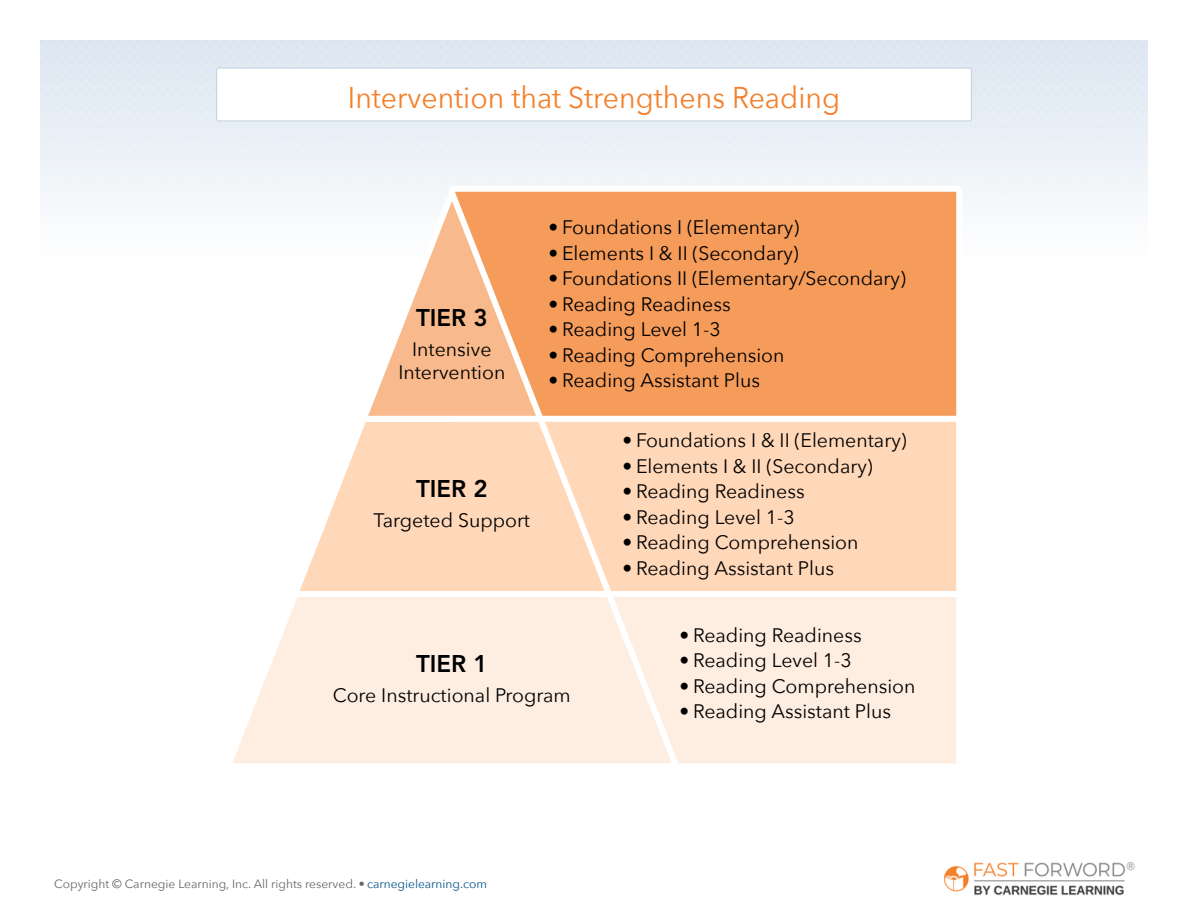
<style>
.page{position:relative;width:1188px;height:918px;background:#fff}
.page>*{position:absolute;margin:0;border:0;box-sizing:border-box;transform-origin:0 0}
.t1{font:30px "Avenir Next";color:#f57f29;scale:.95 1}
.t2{font:800 24px "Avenir LT Std";color:#000}
.t3{font:19.5px/23.4px "Avenir Next";color:#000;text-align:center}
.t4{font:12px "Avenir Next";color:#666}
.s1{color:#05558b}
</style>
<div class="page">
<img style="left:40px;top:40px;width:1107px;height:177px">
<img style="left:945px;top:862px;width:190px;height:34px">
<div style="left:452px;top:189px;width:507px;height:233px;background:#f59c5b;border-radius:2px"></div>
<div style="left:452px;top:418px;width:507px;height:176px;background:#ffd7b9;border-radius:2px"></div>
<div style="left:452px;top:594px;width:507px;height:172px;background:#feeee2;border-radius:2px"></div>
<div style="left:449px;top:186px;width:513px;height:584px;border:6px solid #fff;border-radius:2px"></div>
<svg style="left:219px;top:185px;width:466px;height:585px"></svg>
<div style="left:365px;top:416px;width:597px;height:6px;background:#fff"></div>
<div style="left:296px;top:591px;width:666px;height:6px;background:#fff"></div>
<div style="left:217px;top:68px;width:754px;height:53px;background:#fff;border-radius:2px"></div>
<div style="left:216px;top:67px;width:756px;height:54px;border:1px solid #c4d3e4;border-radius:2px"></div>
<h1 class="t1" style="left:348px;top:72px;width:520px">Intervention that Strengthens Reading</h1>
<p class="t2" style="left:416px;top:303px;width:73px">TIER 3</p>
<p class="t3" style="left:398px;top:336px;width:109px">Intensive<br>Intervention</p>
<p class="t2" style="left:416px;top:474px;width:73px">TIER 2</p>
<p class="t3" style="left:374px;top:507px;width:158px">Targeted Support</p>
<p class="t3" style="left:549px;top:215px;width:252px">• Foundations I (Elementary)</p>
<p class="t3" style="left:549px;top:241px;width:252px">• Elements I &amp; II (Secondary)</p>
<p class="t3" style="left:549px;top:266px;width:359px">• Foundations II (Elementary/Secondary)</p>
<p class="t3" style="left:549px;top:292px;width:184px">• Reading Readiness</p>
<p class="t3" style="left:549px;top:317px;width:174px">• Reading Level 1-3</p>
<p class="t3" style="left:549px;top:343px;width:237px">• Reading Comprehension</p>
<p class="t3" style="left:549px;top:368px;width:213px">• Reading Assistant Plus</p>
<p class="t3" style="left:623px;top:428px;width:286px">• Foundations I &amp; II (Elementary)</p>
<p class="t3" style="left:623px;top:453px;width:252px">• Elements I &amp; II (Secondary)</p>
<p class="t3" style="left:623px;top:479px;width:184px">• Reading Readiness</p>
<p class="t3" style="left:623px;top:504px;width:174px">• Reading Level 1-3</p>
<p class="t3" style="left:623px;top:530px;width:237px">• Reading Comprehension</p>
<p class="t3" style="left:623px;top:555px;width:213px">• Reading Assistant Plus</p>
<p class="t2" style="left:416px;top:649px;width:73px">TIER 1</p>
<p class="t3" style="left:333px;top:682px;width:239px">Core Instructional Program</p>
<p class="t4" style="left:54px;top:874px;width:434px">Copyright © Carnegie Learning, Inc. All rights reserved. • <span class="s1">carnegielearning.com</span></p>
<p class="t3" style="left:680px;top:623px;width:184px">• Reading Readiness</p>
<p class="t3" style="left:680px;top:648px;width:174px">• Reading Level 1-3</p>
<p class="t3" style="left:680px;top:674px;width:237px">• Reading Comprehension</p>
<p class="t3" style="left:680px;top:699px;width:213px">• Reading Assistant Plus</p>
</div>
